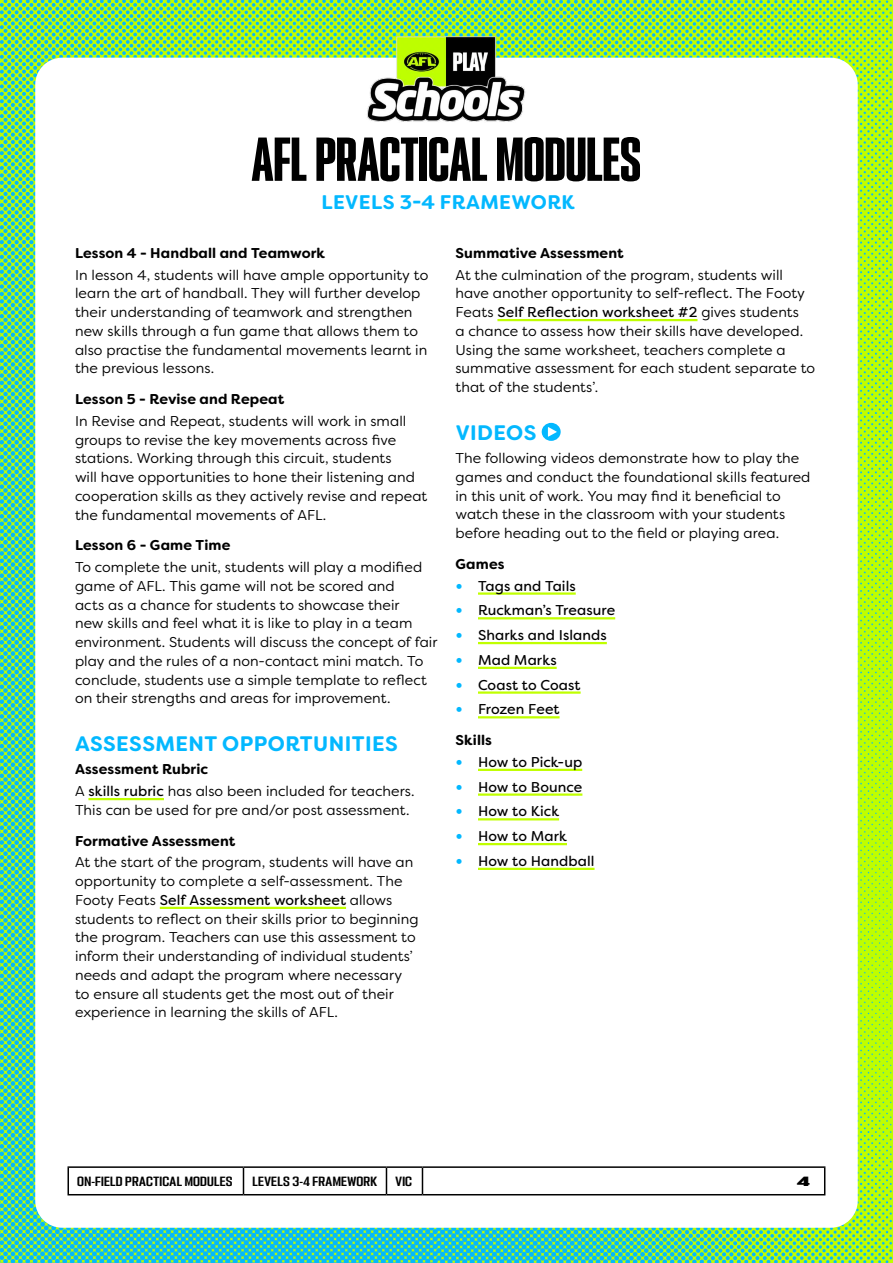
<style>
.page{position:relative;width:893px;height:1263px;background:#fff}
.page>*{position:absolute;margin:0;border:0;box-sizing:border-box;transform-origin:0 0}
.t1{font:55.5px "PODIUM Sharp 2.10";color:#000}
.Subhead_1_Caps{font:700 21px "Filson Soft";letter-spacing:.02em;color:#03b8ff}
.t2{font:700 19.65px "Filson Soft";letter-spacing:.02em;color:#03b8ff}
.NEW_body{font:14.25px/18.8px "Filson Soft";letter-spacing:.005em;color:#000}
.t3{font:14.25px "Filson Soft";letter-spacing:.005em;color:#000}
.Subhead_3{font:700 14.25px "Filson Soft";letter-spacing:.005em;color:#000}
.t4{font:12px "PODIUM Sharp 4.9";letter-spacing:.02em;color:#000}
.t5{font:12px "PODIUM Sharp 7.12";color:#000}
.s1{font-style:inherit}
.s2{font-weight:700;font-size:18px;color:#03b8ff}
</style>
<div class="page">
<img style="left:0;top:0;width:893px;height:1263px">
<div style="left:35px;top:58px;width:823px;height:1170px;background:#fff;border-radius:27px"></div>
<img style="left:332px;top:0;width:229px;height:122px">
<hr style="left:68px;top:1166px;width:175px;height:2px;background:#000">
<svg style="left:68px;top:1168px;width:1px;height:26px"></svg>
<hr style="left:243px;top:1166px;width:143px;height:2px;background:#000">
<svg style="left:243px;top:1168px;width:1px;height:26px"></svg>
<hr style="left:386px;top:1166px;width:36px;height:2px;background:#000">
<svg style="left:386px;top:1168px;width:1px;height:26px"></svg>
<hr style="left:422px;top:1166px;width:403px;height:2px;background:#000">
<svg style="left:422px;top:1168px;width:1px;height:26px"></svg>
<svg style="left:824px;top:1168px;width:1px;height:26px"></svg>
<hr style="left:68px;top:1194px;width:175px;height:1px;background:#000">
<hr style="left:243px;top:1194px;width:143px;height:1px;background:#000">
<hr style="left:386px;top:1194px;width:36px;height:1px;background:#000">
<hr style="left:422px;top:1194px;width:403px;height:1px;background:#000">
<hr style="left:88px;top:798px;width:76px;height:2px;background:#c0ff00">
<hr style="left:160px;top:907px;width:186px;height:2px;background:#c0ff00">
<hr style="left:497px;top:319px;width:200px;height:2px;background:#c0ff00">
<hr style="left:478px;top:592px;width:98px;height:3px;background:#c0ff00">
<hr style="left:478px;top:617px;width:137px;height:2px;background:#c0ff00">
<hr style="left:478px;top:642px;width:129px;height:2px;background:#c0ff00">
<hr style="left:478px;top:667px;width:79px;height:2px;background:#c0ff00">
<hr style="left:478px;top:691px;width:103px;height:3px;background:#c0ff00">
<hr style="left:478px;top:716px;width:82px;height:2px;background:#c0ff00">
<hr style="left:478px;top:769px;width:104px;height:2px;background:#c0ff00">
<hr style="left:478px;top:793px;width:104px;height:3px;background:#c0ff00">
<hr style="left:478px;top:818px;width:81px;height:2px;background:#c0ff00">
<hr style="left:478px;top:843px;width:89px;height:2px;background:#c0ff00">
<hr style="left:478px;top:868px;width:117px;height:2px;background:#c0ff00">
<svg style="left:542px;top:423px;width:19px;height:18px"></svg>
<h1 class="t1" style="left:252px;top:124px;width:391px">AFL PRACTICAL MODULES</h1>
<h3 class="t2" style="left:321px;top:190px;width:255px">LEVELS 3-4 FRAMEWORK</h3>
<p class="Subhead_3" style="left:75px;top:244px;width:252px">Lesson 4 - Handball and Teamwork</p>
<p class="NEW_body" style="left:75px;top:265px;width:355px">In lesson 4, students will have ample opportunity to learn the art of handball. They will further develop their understanding of teamwork and strengthen new skills through a fun game that allows them to also practise the fundamental movements learnt in the previous lessons.</p>
<p class="Subhead_3" style="left:75px;top:390px;width:211px">Lesson 5 - Revise and Repeat</p>
<p class="NEW_body" style="left:75px;top:411px;width:354px">In Revise and Repeat, students will work in small groups to revise the key movements across five stations. Working through this circuit, students<br>will have opportunities to hone their listening and cooperation skills as they actively revise and repeat the fundamental movements of AFL.</p>
<p class="Subhead_3" style="left:75px;top:536px;width:157px">Lesson 6 - Game Time</p>
<p class="NEW_body" style="left:75px;top:558px;width:364px">To complete the unit, students will play a modified game of AFL. This game will not be scored and<br>acts as a chance for students to showcase their<br>new skills and feel what it is like to play in a team environment. Students will discuss the concept of fair play and the rules of a non-contact mini match. To conclude, students use a simple template to reflect on their strengths and areas for improvement.</p>
<p class="Subhead_1_Caps" style="left:75px;top:730px;width:324px">ASSESSMENT OPPORTUNITIES</p>
<p class="Subhead_3" style="left:75px;top:760px;width:135px">Assessment Rubric</p>
<p class="NEW_body" style="left:75px;top:782px;width:341px">A <span class="s1">skills rubric</span> has also been included for teachers.<br>This can be used for pre and/or post assessment.</p>
<p class="Subhead_3" style="left:75px;top:831px;width:162px">Formative Assessment</p>
<p class="NEW_body" style="left:75px;top:853px;width:345px">At the start of the program, students will have an opportunity to complete a self-assessment. The Footy Feats <span class="s1">Self Assessment worksheet</span> allows students to reflect on their skills prior to beginning the program. Teachers can use this assessment to inform their understanding of individual students’ needs and adapt the program where necessary to ensure all students get the most out of their experience in learning the skills of AFL.</p>
<p class="Subhead_3" style="left:455px;top:244px;width:170px">Summative Assessment</p>
<p class="NEW_body" style="left:455px;top:265px;width:361px">At the culmination of the program, students will have another opportunity to self-reflect. The Footy Feats <span class="s1">Self Reflection worksheet #2</span> gives students<br>a chance to assess how their skills have developed.<br>Using the same worksheet, teachers complete a summative assessment for each student separate to that of the students’.</p>
<p class="Subhead_1_Caps" style="left:456px;top:419px;width:82px">VIDEOS</p>
<p class="NEW_body" style="left:455px;top:449px;width:356px">The following videos demonstrate how to play the games and conduct the foundational skills featured in this unit of work. You may find it beneficial to watch these in the classroom with your students before heading out to the field or playing area.</p>
<p class="Subhead_3" style="left:455px;top:555px;width:51px">Games</p>
<p class="t3" style="left:455px;top:576px;width:122px"><span class="s2">•</span> Tags and Tails</p>
<p class="t3" style="left:455px;top:601px;width:161px"><span class="s2">•</span> Ruckman’s Treasure</p>
<p class="t3" style="left:455px;top:626px;width:153px"><span class="s2">•</span> Sharks and Islands</p>
<p class="t3" style="left:455px;top:651px;width:103px"><span class="s2">•</span> Mad Marks</p>
<p class="t3" style="left:455px;top:675px;width:127px"><span class="s2">•</span> Coast to Coast</p>
<p class="t3" style="left:455px;top:700px;width:106px"><span class="s2">•</span> Frozen Feet</p>
<p class="Subhead_3" style="left:455px;top:731px;width:38px">Skills</p>
<p class="t3" style="left:455px;top:753px;width:128px"><span class="s2">•</span> How to Pick-up</p>
<p class="t3" style="left:455px;top:777px;width:128px"><span class="s2">•</span> How to Bounce</p>
<p class="t3" style="left:455px;top:802px;width:105px"><span class="s2">•</span> How to Kick</p>
<p class="t3" style="left:455px;top:827px;width:113px"><span class="s2">•</span> How to Mark</p>
<p class="t3" style="left:455px;top:852px;width:141px"><span class="s2">•</span> How to Handball</p>
<p class="t4" style="left:77px;top:1173px;width:157px">ON-FIELD PRACTICAL MODULES</p>
<p class="t4" style="left:252px;top:1173px;width:126px">LEVELS 3-4 FRAMEWORK</p>
<p class="t4" style="left:395px;top:1173px;width:18px">VIC</p>
<p class="t5" style="left:797px;top:1173px;width:14px">4</p>
</div>
